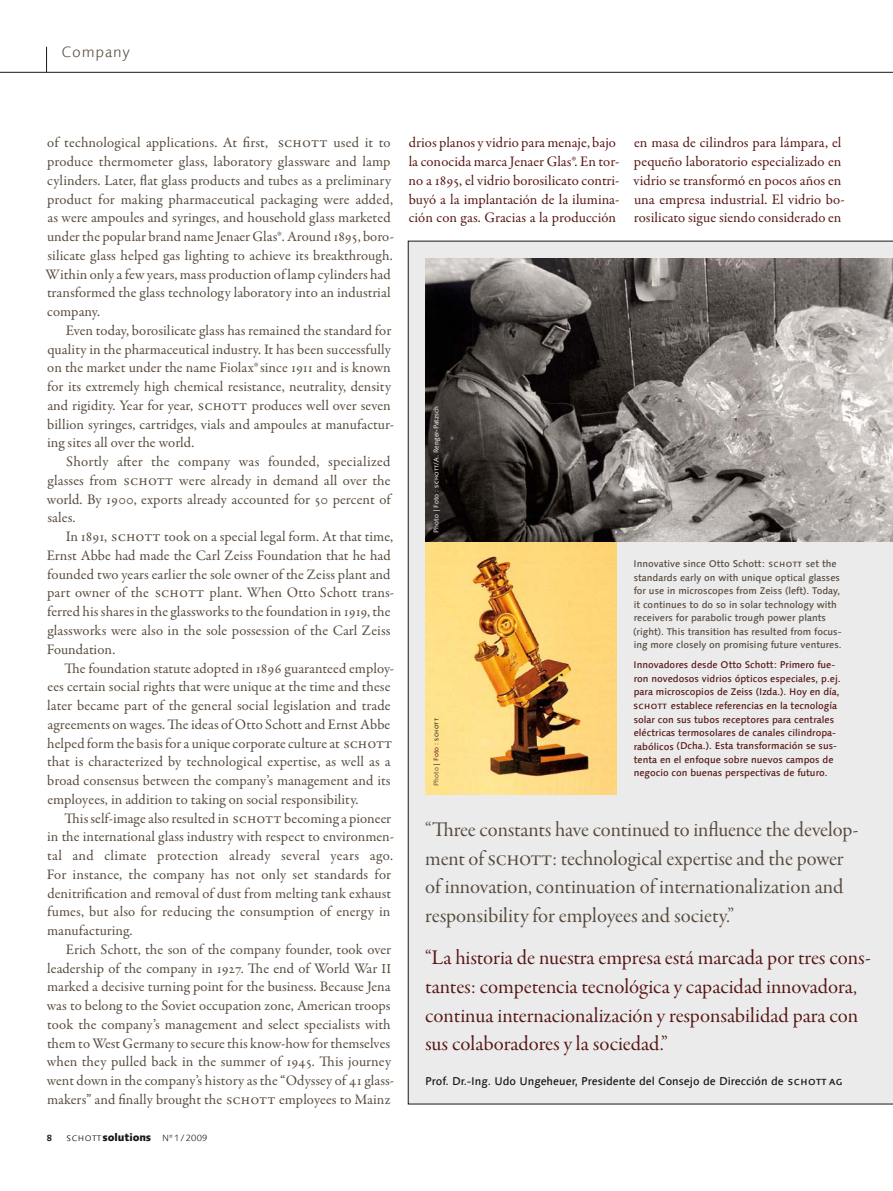
<style>
.page{position:relative;width:893px;height:1191px;background:#fff}
.page>*{position:absolute;margin:0;border:0;box-sizing:border-box;transform-origin:0 0}
.t1{font:21px/28.5px "Garamond Premr Pro Subh";letter-spacing:-.005em;color:#584b3d}
.t2{font:21px/28.5px "Garamond Premr Pro Subh";color:#571713}
.t3{font:300 15px "Linotype Syntax Com";letter-spacing:.05em;color:#584b3d}
.t4{font:14.7px/18.8px "Garamond Premr Pro";letter-spacing:.005em;color:#584b3d}
.t5{font:14.7px/18.8px "Garamond Premr Pro";letter-spacing:.005em;color:#571713}
.t6{font:500 11.25px "Linotype Syntax Com";color:#1a171c}
.t7{font:800 10.5px "Linotype Syntax Com";letter-spacing:-.01em;color:#1a171c}
.t8{font:500 9.75px/13.5px "Linotype Syntax Com";color:#571713}
.t9{font:500 9.75px/13.5px "Linotype Syntax Com";color:#584b3d}
.t10{font:700 9px "Linotype Syntax Com";color:#1a171c}
.t11{font:6.75px "Linotype Syntax Com";letter-spacing:.01em;color:#fff}
.t12{font:6.75px "Linotype Syntax Com";letter-spacing:.01em;color:#1a171c}
.s1{font-family:"Garamond Premr Pro Capt"}
.s2{font-size:13.8px}
.s3{font-weight:300}
.s4{font-weight:300;font-size:9px}
.s5{color:#584b3d}
.s6{color:#571713}
</style>
<div class="page">
<div style="left:408px;top:241px;width:485px;height:863px;background:#ebebec"></div>
<img style="left:425px;top:541px;width:192px;height:253px">
<img style="left:425px;top:258px;width:468px;height:283px">
<hr style="left:0;top:72px;width:893px;height:1px;background:#1a171c">
<svg style="left:46px;top:47px;width:1px;height:25px"></svg>
<p class="t3" style="left:62px;top:43px;width:70px">Company</p>
<p class="t4" style="left:46px;top:134px;width:350px">of technological applications. At first, schott used it to produce thermometer glass, laboratory glassware and lamp cylinders. Later, flat glass products and tubes as a preliminary product for making pharmaceutical packaging were added, as were ampoules and syringes, and household glass marketed under the popular brand name Jenaer Glas<span class="s1">®</span>. Around 1895, boro&shy;silicate glass helped gas lighting to achieve its breakthrough.<br>Within only a few years, mass production of lamp cylinders had transformed the glass technology laboratory into an industrial company.</p>
<p class="t4" style="left:47px;top:321px;width:348px;text-indent:19px">Even today, borosilicate glass has remained the standard for quality in the pharmaceutical industry. It has been successfully on the market under the name Fiolax<span class="s1">®</span> since 1911 and is known for its extremely high chemical resistance, neutrality, density and rigidity. Year for year, schott produces well over seven billion syringes, cartridges, vials and ampoules at manufactur&shy;ing sites all over the world.</p>
<p class="t4" style="left:47px;top:452px;width:345px;text-align:justify;text-indent:19px">Shortly after the company was founded, specialized glasses from schott were already in demand all over the world. By 1900, exports already accounted for 50 percent of sales.</p>
<p class="t4" style="left:47px;top:527px;width:349px;text-indent:19px">In 1891, schott took on a special legal form. At that time, Ernst Abbe had made the Carl Zeiss Foundation that he had founded two years earlier the sole owner of the Zeiss plant and part owner of the schott plant. When Otto Schott trans&shy;ferred his shares in the glassworks to the foundation in 1919, the glassworks were also in the sole possession of the Carl Zeiss Foundation.</p>
<p class="t4" style="left:47px;top:659px;width:349px;text-indent:17px">The foundation statute adopted in 1896 guaranteed employ&shy;ees certain social rights that were unique at the time and these later became part of the general social legislation and trade agreements on wages. The ideas of Otto Schott and Ernst Abbe helped form the basis for a unique corporate culture at schott that is characterized by technological expertise, as well as a broad consensus between the company’s management and its employees, in addition to taking on social responsibility.</p>
<p class="t4" style="left:47px;top:809px;width:349px;text-indent:18px">This self-image also resulted in schott becoming a pioneer in the international glass industry with respect to environmen&shy;tal and climate protection already several years ago.<br>For instance, the company has not only set standards for denitrification and removal of dust from melting tank exhaust fumes, but also for reducing the consumption of energy in manufacturing.</p>
<p class="t4" style="left:47px;top:940px;width:349px;text-indent:19px">Erich Schott, the son of the company founder, took over leadership of the company in 1927. The end of World War <span class="s2">II </span>marked a decisive turning point for the business. Because Jena was to belong to the Soviet occupation zone, American troops took the company’s management and select specialists with them to West Germany to secure this know-how for themselves when they pulled back in the summer of 1945. This journey went down in the company’s history as the “Odyssey of 41 glass&shy;makers” and finally brought the schott employees to Mainz</p>
<p class="t10" style="left:47px;top:1132px;width:7px">8</p>
<p class="t7" style="left:67px;top:1131px;width:142px"><span class="s3">schott</span>solutions <span class="s4">Nº 1 / 2009</span></p>
<p class="t5" style="left:409px;top:134px;width:212px">drios planos y vidrio para menaje, bajo la conocida marca Jenaer Glas<span class="s1">®</span>. En tor&shy;no a 1895, el vidrio borosilicato contri&shy;buyó a la implantación de la ilumina&shy;ción con gas. Gracias a la producción</p>
<p class="t5" style="left:634px;top:134px;width:213px">en masa de cilindros para lámpara, el pequeño laboratorio especializado en vidrio se transformó en pocos años en una empresa industrial. El vidrio bo&shy;rosilicato sigue siendo considerado en</p>
<p class="t11" style="left:432px;top:533px;width:128px;rotate:-90deg">Photo | Foto : schott/A. Renger-Patzsch</p>
<p class="t12" style="left:432px;top:786px;width:69px;rotate:-90deg"><span class="s5">Photo</span> | <span class="s6">Foto</span> : schott</p>
<p class="t9" style="left:633px;top:557px;width:210px">Innovative since Otto Schott: schott set the standards early on with unique optical glasses for use in microscopes from Zeiss (left). Today, it continues to do so in solar technology with receivers for parabolic trough power plants (right). This transition has resulted from focus&shy;ing more closely on promising future ventures.</p>
<p class="t8" style="left:633px;top:658px;width:209px">Innovadores desde Otto Schott: Primero fue&shy;ron novedosos vidrios ópticos especiales, p.ej. para microscopios de Zeiss (Izda.). Hoy en día, schott establece referencias en la tecnología solar con sus tubos receptores para centrales eléctricas termosolares de canales cilindropa&shy;rabólicos (Dcha.). Esta transformación se sus&shy;tenta en el enfoque sobre nuevos campos de negocio con buenas perspectivas de futuro.</p>
<h1 class="t1" style="left:425px;top:816px;width:435px">“Three constants have continued to influence the develop&shy;ment of schott: technological expertise and the power of innovation, continuation of internationalization and responsibility for employees and society.”</h1>
<h1 class="t2" style="left:425px;top:944px;width:447px">“La historia de nuestra empresa está marcada por tres cons&shy;tantes: competencia tecnológica y capacidad innovadora, continua internacionalización y responsabilidad para con sus colaboradores y la sociedad.”</h1>
<p class="t6" style="left:425px;top:1073px;width:419px">Prof. Dr.-Ing. Udo Ungeheuer, Presidente del Consejo de Dirección de schott ag</p>
</div>
